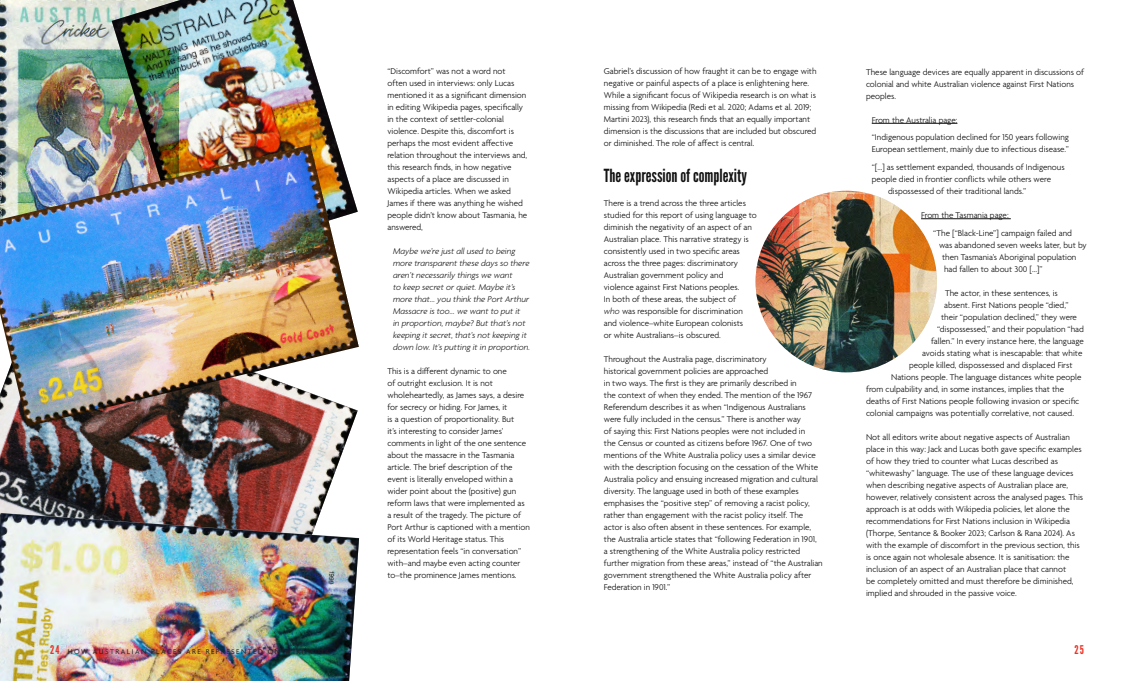
<style>
.page{position:relative;width:1134px;height:681px;background:#fff}
.page>*{position:absolute;margin:0;border:0;box-sizing:border-box;transform-origin:0 0}
.t1{font:18px "League Gothic";color:#111}
.t2{font:12px "League Gothic";color:#ee3124}
.t3{font:300 9px/12px "Agenda";color:#111}
.t4{font:italic 300 9px/12px "Agenda";color:#111}
.t5{font:7.5px "Agenda";letter-spacing:.2em;color:#231f20}
.s1{font-style:italic}
.s2{font-family:"League Gothic";font-size:12px;color:#ee3124}
</style>
<div class="page">
<img style="left:178px;top:0;width:160px;height:145px">
<img style="left:0;top:426px;width:352px;height:86px">
<img style="left:0;top:513px;width:359px;height:167px">
<img style="left:0;top:0;width:178px;height:145px">
<hr style="left:872px;top:123px;width:85px;height:1px;background:#111">
<hr style="left:921px;top:218px;width:90px;height:1px;background:#111">
<img style="left:755px;top:191px;width:182px;height:181px;border-radius:91px">
<img style="left:0;top:145px;width:359px;height:281px">
<p class="t3" style="left:387px;top:66px;width:141px">“Discomfort” was not a word not often used in interviews: only Lucas mentioned it as a significant dimension in editing Wikipedia pages, specifically in the context of settler-colonial violence. Despite this, discomfort is perhaps the most evident affective relation throughout the interviews and, this research finds, in how negative aspects of a place are discussed in Wikipedia articles. When we asked James if there was anything he wished people didn’t know about Tasmania, he answered,</p>
<p class="t4" style="left:393px;top:245px;width:139px">Maybe we’re just all used to being more transparent these days so there aren’t necessarily things we want<br>to keep secret or quiet. Maybe it’s more that... you think the Port Arthur Massacre is too... we want to put it<br>in proportion, maybe? But that’s not keeping it secret, that’s not keeping it down low. It’s putting it in proportion.</p>
<p class="t3" style="left:387px;top:366px;width:144px">This is a different dynamic to one<br>of outright exclusion. It is not wholeheartedly, as James says, a desire for secrecy or hiding. For James, it<br>is a question of proportionality. But<br>it’s interesting to consider James’ comments in light of the one sentence about the massacre in the Tasmania article. The brief description of the event is literally enveloped within a wider point about the (positive) gun reform laws that were implemented as a result of the tragedy. The picture of Port Arthur is captioned with a mention of its World Heritage status. This representation feels “in conversation” with–and maybe even acting counter to–the prominence James mentions.</p>
<p class="t3" style="left:604px;top:65px;width:214px">Gabriel’s discussion of how fraught it can be to engage with negative or painful aspects of a place is enlightening here.<br>While a significant focus of Wikipedia research is on what is missing from Wikipedia (Redi et al. 2020; Adams et al. 2019; Martini 2023), this research finds that an equally important dimension is the discussions that are included but obscured or diminished. The role of affect is central.</p>
<h1 class="t1" style="left:604px;top:165px;width:145px">The expression of complexity</h1>
<p class="t3" style="left:604px;top:198px;width:155px">There is a trend across the three articles studied for this report of using language to diminish the negativity of an aspect of an Australian place. This narrative strategy is consistently used in two specific areas across the three pages: discriminatory Australian government policy and<br>violence against First Nations peoples.<br>In both of these areas, the subject of<br><span class="s1">who</span> was responsible for discrimination and violence–white European colonists<br>or white Australians–is obscured.</p>
<p class="t3" style="left:604px;top:354px;width:220px">Throughout the Australia page, discriminatory<br>historical government policies are approached<br>in two ways. The first is they are primarily described in<br>the context of when they ended. The mention of the 1967<br>Referendum describes it as when “Indigenous Australians were fully included in the census.” There is another way<br>of saying this: First Nations peoples were not included in<br>the Census or counted as citizens before 1967. One of two mentions of the White Australia policy uses a similar device with the description focusing on the cessation of the White Australia policy and ensuing increased migration and cultural diversity. The language used in both of these examples emphasises the “positive step” of removing a racist policy, rather than engagement with the racist policy itself. The actor is also often absent in these sentences. For example, the Australia article states that “following Federation in 1901, a strengthening of the White Australia policy restricted further migration from these areas,” instead of “the Australian government strengthened the White Australia policy after Federation in 1901.”</p>
<p class="t3" style="left:866px;top:66px;width:219px">These language devices are equally apparent in discussions of colonial and white Australian violence against First Nations peoples.</p>
<p class="t3" style="left:872px;top:111px;width:199px;line-height:17.7px">From the Australia page:<br>“Indigenous population declined for 150 years following</p>
<p class="t3" style="left:872px;top:141px;width:199px;line-height:17.7px">European settlement, mainly due to infectious disease.” “[...] as settlement expanded, thousands of Indigenous</p>
<p class="t3" style="left:888px;top:173px;width:164px;text-indent:-16px">people died in frontier conflicts while others were dispossessed of their traditional lands.”</p>
<p class="t3" style="left:933px;top:207px;width:140px;line-height:17.7px;text-indent:-12px">From the Tasmania page:<br>“The [“Black-Line”] campaign failed and</p>
<p class="t3" style="left:942px;top:239px;width:146px;text-indent:-3px">was abandoned seven weeks later, but by then Tasmania’s Aboriginal population had fallen to about 300 […]”</p>
<p class="t3" style="left:945px;top:287px;width:114px">The actor, in these sentences, is</p>
<p class="t3" style="left:944px;top:299px;width:126px">absent. First Nations people “died,”</p>
<p class="t3" style="left:941px;top:311px;width:137px">their “population declined,” they were</p>
<p class="t3" style="left:937px;top:323px;width:148px">“dispossessed,” and their population “had</p>
<p class="t3" style="left:931px;top:335px;width:154px">fallen.” In every instance here, the language</p>
<p class="t3" style="left:922px;top:347px;width:162px">avoids stating what is inescapable: that white</p>
<p class="t3" style="left:909px;top:359px;width:165px">people killed, dispossessed and displaced First</p>
<p class="t3" style="left:891px;top:371px;width:192px">Nations people. The language distances white people</p>
<p class="t3" style="left:866px;top:383px;width:199px">from culpability and, in some instances, implies that the</p>
<p class="t3" style="left:866px;top:395px;width:215px">deaths of First Nations people following invasion or specific</p>
<p class="t3" style="left:866px;top:407px;width:209px">colonial campaigns was potentially correlative, not caused.</p>
<p class="t3" style="left:866px;top:431px;width:219px">Not all editors write about negative aspects of Australian place in this way: Jack and Lucas both gave specific examples of how they tried to counter what Lucas described as “whitewashy” language. The use of these language devices when describing negative aspects of Australian place are, however, relatively consistent across the analysed pages. This approach is at odds with Wikipedia policies, let alone the recommendations for First Nations inclusion in Wikipedia (Thorpe, Sentance &amp; Booker 2023; Carlson &amp; Rana 2024). As with the example of discomfort in the previous section, this is once again not wholesale absence. It is sanitisation: the inclusion of an aspect of an Australian place that cannot<br>be completely omitted and must therefore be diminished, implied and shrouded in the passive voice.</p>
<p class="t5" style="left:50px;top:647px;width:281px"><span class="s2">24</span> HOW AUSTRALIAN PLACES ARE REPRESENTED ON WIKIPEDIA</p>
<h2 class="t2" style="left:1074px;top:641px;width:11px">25</h2>
</div>
